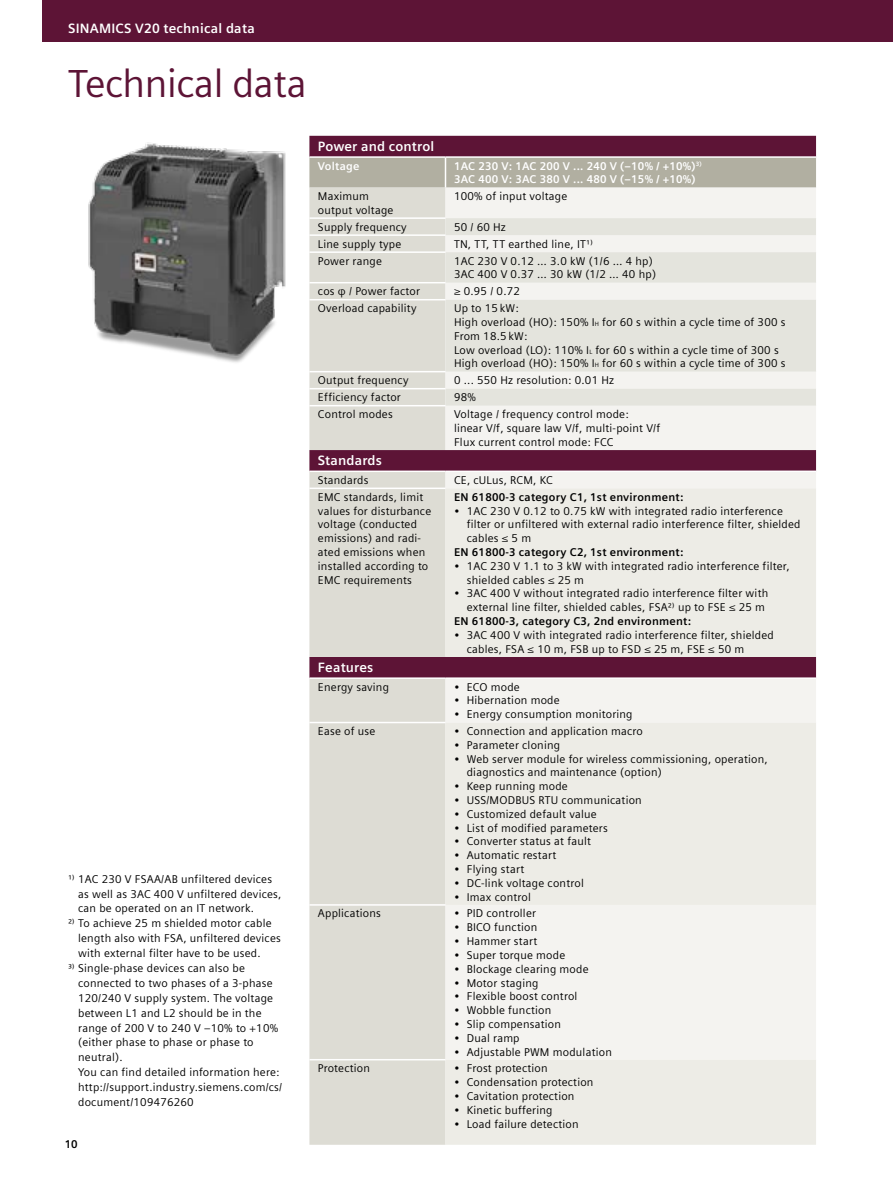
<style>
.page{position:relative;width:893px;height:1191px;background:#fff}
.page>*{position:absolute;margin:0;border:0;box-sizing:border-box;transform-origin:0 0}
.t1{font:39px "Siemens Sans Global";letter-spacing:-.01em;color:#5d1436}
.t2{font:700 13.5px "Siemens Sans Global";letter-spacing:.01em;color:#fff}
.t3{font:11.25px/13.8px "Siemens Sans Global";letter-spacing:.02em;color:#000}
.t4{font:700 11.25px "Siemens Sans Global";letter-spacing:.02em;color:#000}
.t5{font:700 11.25px/13.8px "Siemens Sans Global";letter-spacing:.02em;color:#fff}
.s1{font-size:6.15px}
</style>
<div class="page">
<div style="left:43px;top:0;width:850px;height:42px;background:#5d1436"></div>
<div style="left:309px;top:136px;width:507px;height:20px;background:#5d1436"></div>
<div style="left:309px;top:158px;width:507px;height:30px;background:#b1afa1"></div>
<div style="left:309px;top:188px;width:136px;height:956px;background:#dddcd4"></div>
<svg style="left:445px;top:188px;width:371px;height:300px;fill:#f4f3f0"></svg>
<svg style="left:445px;top:218px;width:371px;height:188px;fill:#e4e4dd"></svg>
<svg style="left:445px;top:488px;width:371px;height:656px;fill:#edece6"></svg>
<hr style="left:445px;top:158px;width:1px;height:30px;background:#fff">
<hr style="left:309px;top:217px;width:136px;height:2px;background:#fff">
<hr style="left:309px;top:234px;width:136px;height:2px;background:#fff">
<hr style="left:309px;top:251px;width:136px;height:2px;background:#fff">
<hr style="left:309px;top:282px;width:136px;height:1px;background:#fff">
<hr style="left:309px;top:299px;width:136px;height:1px;background:#fff">
<hr style="left:309px;top:371px;width:136px;height:1px;background:#fff">
<hr style="left:309px;top:388px;width:136px;height:1px;background:#fff">
<hr style="left:309px;top:405px;width:136px;height:1px;background:#fff">
<hr style="left:309px;top:487px;width:136px;height:2px;background:#fff">
<hr style="left:309px;top:722px;width:136px;height:1px;background:#fff">
<hr style="left:309px;top:904px;width:136px;height:1px;background:#fff">
<hr style="left:309px;top:1059px;width:136px;height:1px;background:#fff">
<hr style="left:309px;top:470px;width:136px;height:2px;background:#fff">
<hr style="left:445px;top:470px;width:371px;height:2px;background:#fff">
<hr style="left:309px;top:677px;width:136px;height:2px;background:#fff">
<hr style="left:445px;top:677px;width:371px;height:2px;background:#fff">
<img style="left:88px;top:142px;width:198px;height:221px">
<p class="t2" style="left:68px;top:21px;width:188px">SINAMICS V20 technical data</p>
<h1 class="t1" style="left:68px;top:55px;width:240px">Technical data</h1>
<p class="t3" style="left:68px;top:872px;width:206px">¹⁾ 1AC 230 V FSAA/AB unfiltered devices</p>
<p class="t3" style="left:78px;top:887px;width:205px">as well as 3AC 400 V unfiltered devices,</p>
<p class="t3" style="left:78px;top:902px;width:177px">can be operated on an IT network.</p>
<p class="t3" style="left:68px;top:917px;width:205px">²⁾ To achieve 25 m shielded motor cable</p>
<p class="t3" style="left:78px;top:931px;width:204px">length also with FSA, unfiltered devices</p>
<p class="t3" style="left:78px;top:946px;width:184px">with external filter have to be used.</p>
<p class="t3" style="left:68px;top:961px;width:178px">³⁾ Single-phase devices can also be</p>
<p class="t3" style="left:78px;top:976px;width:196px">connected to two phases of a 3-phase</p>
<p class="t3" style="left:78px;top:991px;width:197px">120/240 V supply system. The voltage</p>
<p class="t3" style="left:78px;top:1006px;width:185px">between L1 and L2 should be in the</p>
<p class="t3" style="left:78px;top:1021px;width:202px">range of 200 V to 240 V –10% to +10%</p>
<p class="t3" style="left:78px;top:1036px;width:177px">(either phase to phase or phase to</p>
<p class="t3" style="left:78px;top:1051px;width:46px">neutral).</p>
<p class="t3" style="left:78px;top:1065px;width:203px">You can find detailed information here:</p>
<p class="t3" style="left:78px;top:1080px;width:206px">http://support.industry.siemens.com/cs/</p>
<p class="t3" style="left:78px;top:1095px;width:117px">document/109476260</p>
<p class="t4" style="left:65px;top:1137px;width:14px">10</p>
<p class="t2" style="left:318px;top:138px;width:118px">Power and control</p>
<p class="t5" style="left:318px;top:159px;width:43px">Voltage</p>
<p class="t5" style="left:454px;top:159px;width:249px">1AC 230 V: 1AC 200 V ... 240 V (–10% / +10%)<sup>3)<br></sup>3AC 400 V: 3AC 380 V ... 480 V (–15% / +10%)</p>
<p class="t3" style="left:318px;top:190px;width:77px">Maximum output voltage</p>
<p class="t3" style="left:454px;top:190px;width:115px">100% of input voltage</p>
<p class="t3" style="left:318px;top:220px;width:90px">Supply frequency</p>
<p class="t3" style="left:454px;top:220px;width:53px">50 / 60 Hz</p>
<p class="t3" style="left:318px;top:237px;width:85px">Line supply type</p>
<p class="t3" style="left:454px;top:237px;width:141px">TN, TT, TT earthed line, IT¹⁾</p>
<p class="t3" style="left:318px;top:254px;width:66px">Power range</p>
<p class="t3" style="left:454px;top:254px;width:204px">1AC 230 V 0.12 … 3.0 kW (1/6 … 4 hp)<br>3AC 400 V 0.37 … 30 kW (1/2 … 40 hp)</p>
<p class="t3" style="left:318px;top:285px;width:104px">cos φ / Power factor</p>
<p class="t3" style="left:454px;top:285px;width:67px">≥ 0.95 / 0.72</p>
<p class="t3" style="left:318px;top:302px;width:100px">Overload capability</p>
<p class="t3" style="left:454px;top:302px;width:333px">Up to 15 kW:<br>High overload (HO): 150% I<span class="s1">H</span> for 60 s within a cycle time of 300 s From 18.5 kW:<br>Low overload (LO): 110% I<span class="s1">L</span> for 60 s within a cycle time of 300 s High overload (HO): 150% I<span class="s1">H</span> for 60 s within a cycle time of 300 s</p>
<p class="t3" style="left:318px;top:374px;width:92px">Output frequency</p>
<p class="t3" style="left:454px;top:374px;width:162px">0 ... 550 Hz resolution: 0.01 Hz</p>
<p class="t3" style="left:318px;top:391px;width:84px">Efficiency factor</p>
<p class="t3" style="left:454px;top:391px;width:23px">98%</p>
<p class="t3" style="left:318px;top:408px;width:76px">Control modes</p>
<p class="t3" style="left:454px;top:408px;width:208px">Voltage / frequency control mode: linear V/f, square law V/f, multi-point V/f<br>Flux current control mode: FCC</p>
<p class="t2" style="left:318px;top:452px;width:66px">Standards</p>
<p class="t3" style="left:318px;top:473px;width:52px">Standards</p>
<p class="t3" style="left:454px;top:473px;width:100px">CE, cULus, RCM, KC</p>
<p class="t3" style="left:318px;top:490px;width:115px">EMC standards, limit values for disturbance voltage (conducted emissions) and radi&shy;ated emissions when installed according to<br>EMC requirements</p>
<p class="t4" style="left:454px;top:490px;width:231px">EN 61800-3 category C1, 1st environment:</p>
<p class="t3" style="left:467px;top:504px;width:335px;text-indent:-13px">• 1AC 230 V 0.12 to 0.75 kW with integrated radio interference filter or unfiltered with external radio interference filter, shielded cables ≤ 5 m</p>
<p class="t4" style="left:454px;top:545px;width:231px">EN 61800-3 category C2, 1st environment:</p>
<p class="t3" style="left:467px;top:559px;width:324px;text-indent:-13px">• 1AC 230 V 1.1 to 3 kW with integrated radio interference filter, shielded cables ≤ 25 m</p>
<p class="t3" style="left:454px;top:587px;width:316px;text-align:right">• 3AC 400 V without integrated radio interference filter with external line filter, shielded cables, FSA²⁾ up to FSE ≤ 25 m</p>
<p class="t4" style="left:454px;top:614px;width:239px">EN 61800-3, category C3, 2nd environment:</p>
<p class="t3" style="left:467px;top:628px;width:309px;text-indent:-13px">• 3AC 400 V with integrated radio interference filter, shielded cables, FSA ≤ 10 m, FSB up to FSD ≤ 25 m, FSE ≤ 50 m</p>
<p class="t2" style="left:318px;top:659px;width:57px">Features</p>
<p class="t3" style="left:318px;top:680px;width:73px">Energy saving</p>
<p class="t3" style="left:454px;top:680px;width:67px">• ECO mode</p>
<p class="t3" style="left:454px;top:694px;width:107px">• Hibernation mode</p>
<p class="t3" style="left:454px;top:708px;width:180px">• Energy consumption monitoring</p>
<p class="t3" style="left:318px;top:724px;width:59px">Ease of use</p>
<p class="t3" style="left:454px;top:724px;width:190px">• Connection and application macro</p>
<p class="t3" style="left:454px;top:738px;width:108px">• Parameter cloning</p>
<p class="t3" style="left:467px;top:752px;width:303px;text-indent:-13px">• Web server module for wireless commissioning, operation, diagnostics and maintenance (option)</p>
<p class="t3" style="left:454px;top:780px;width:115px">• Keep running mode</p>
<p class="t3" style="left:454px;top:793px;width:189px">• USS/MODBUS RTU communication</p>
<p class="t3" style="left:454px;top:807px;width:144px">• Customized default value</p>
<p class="t3" style="left:454px;top:821px;width:155px">• List of modified parameters</p>
<p class="t3" style="left:454px;top:835px;width:138px">• Converter status at fault</p>
<p class="t3" style="left:454px;top:849px;width:104px">• Automatic restart</p>
<p class="t3" style="left:454px;top:862px;width:72px">• Flying start</p>
<p class="t3" style="left:454px;top:876px;width:131px">• DC-link voltage control</p>
<p class="t3" style="left:454px;top:890px;width:78px">• Imax control</p>
<p class="t3" style="left:318px;top:907px;width:64px">Applications</p>
<p class="t3" style="left:454px;top:907px;width:84px">• PID controller</p>
<p class="t3" style="left:454px;top:921px;width:85px">• BICO function</p>
<p class="t3" style="left:454px;top:934px;width:85px">• Hammer start</p>
<p class="t3" style="left:454px;top:948px;width:113px">• Super torque mode</p>
<p class="t3" style="left:454px;top:962px;width:136px">• Blockage clearing mode</p>
<p class="t3" style="left:454px;top:976px;width:86px">• Motor staging</p>
<p class="t3" style="left:454px;top:990px;width:125px">• Flexible boost control</p>
<p class="t3" style="left:454px;top:1003px;width:99px">• Wobble function</p>
<p class="t3" style="left:454px;top:1017px;width:109px">• Slip compensation</p>
<p class="t3" style="left:454px;top:1031px;width:67px">• Dual ramp</p>
<p class="t3" style="left:454px;top:1045px;width:159px">• Adjustable PWM modulation</p>
<p class="t3" style="left:318px;top:1062px;width:54px">Protection</p>
<p class="t3" style="left:454px;top:1062px;width:95px">• Frost protection</p>
<p class="t3" style="left:454px;top:1075px;width:141px">• Condensation protection</p>
<p class="t3" style="left:454px;top:1089px;width:122px">• Cavitation protection</p>
<p class="t3" style="left:454px;top:1103px;width:100px">• Kinetic buffering</p>
<p class="t3" style="left:454px;top:1117px;width:126px">• Load failure detection</p>
</div>
